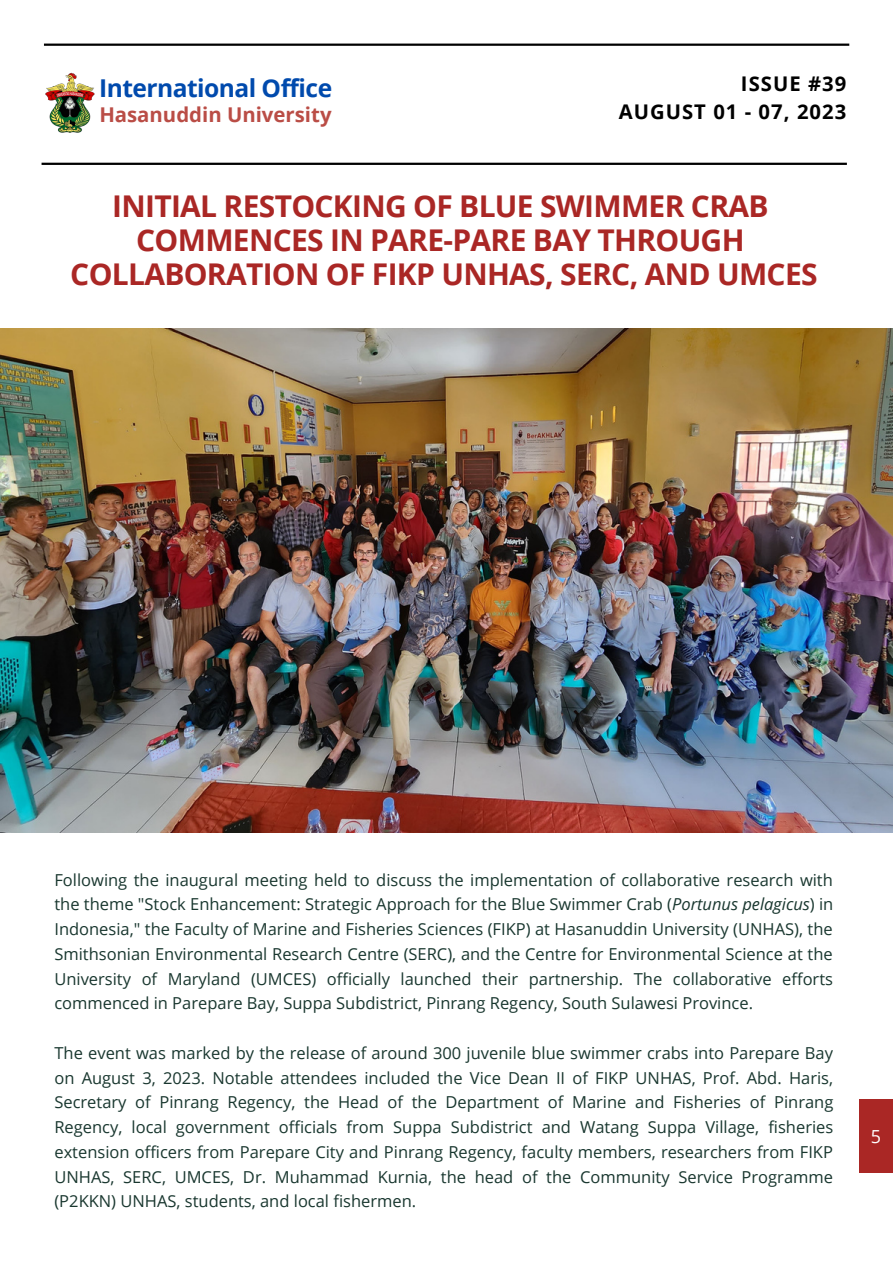
<style>
.page{position:relative;width:893px;height:1264px;background:#fff}
.page>*{position:absolute;margin:0;border:0;box-sizing:border-box;transform-origin:0 0}
.t1{font:700 30px "Open Sans";letter-spacing:-.02em;color:#aa2725}
.t2{font:700 24.6px "Open Sans";letter-spacing:-.02em;color:#004aad}
.t3{font:700 20.4px "Open Sans";color:#ba4d46}
.t4{font:700 20.25px "Open Sans";letter-spacing:.05em;color:#000}
.t5{font:18px "Open Sans";color:#fff}
.t6{font:16.5px/24.8px "Open Sans";color:#19372f;text-align:justify}
.s1{font-style:italic}
</style>
<div class="page">
<div style="left:859px;top:1099px;width:33px;height:74px;background:#aa2725"></div>
<img style="left:45px;top:73px;width:50px;height:60px">
<hr style="left:42px;top:163px;width:804px;height:2px;background:#000">
<hr style="left:44px;top:44px;width:805px;height:2px;background:#000">
<img style="left:0;top:328px;width:892px;height:504px">
<p class="t2" style="left:99px;top:71px;width:234px">International Office</p>
<p class="t3" style="left:99px;top:100px;width:234px">Hasanuddin University</p>
<p class="t4" style="left:741px;top:69px;width:107px">ISSUE #39</p>
<p class="t4" style="left:618px;top:98px;width:229px">AUGUST 01 - 07, 2023</p>
<p class="t1" style="left:112px;top:185px;width:657px">INITIAL RESTOCKING OF BLUE SWIMMER CRAB</p>
<p class="t1" style="left:136px;top:219px;width:610px">COMMENCES IN PARE-PARE BAY THROUGH</p>
<p class="t1" style="left:70px;top:252px;width:748px">COLLABORATION OF FIKP UNHAS, SERC, AND UMCES</p>
<p class="t6" style="left:54px;top:866px;width:780px">Following the inaugural meeting held to discuss the implementation of collaborative research with the theme "Stock Enhancement: Strategic Approach for the Blue Swimmer Crab (<span class="s1">Portunus pelagicus</span>) in Indonesia," the Faculty of Marine and Fisheries Sciences (FIKP) at Hasanuddin University (UNHAS), the Smithsonian Environmental Research Centre (SERC), and the Centre for Environmental Science at the University of Maryland (UMCES) officially launched their partnership. The collaborative efforts commenced in Parepare Bay, Suppa Subdistrict, Pinrang Regency, South Sulawesi Province.</p>
<p class="t6" style="left:54px;top:1040px;width:780px">The event was marked by the release of around 300 juvenile blue swimmer crabs into Parepare Bay on August 3, 2023. Notable attendees included the Vice Dean II of FIKP UNHAS, Prof. Abd. Haris, Secretary of Pinrang Regency, the Head of the Department of Marine and Fisheries of Pinrang Regency, local government officials from Suppa Subdistrict and Watang Suppa Village, fisheries extension officers from Parepare City and Pinrang Regency, faculty members, researchers from FIKP UNHAS, SERC, UMCES, Dr. Muhammad Kurnia, the head of the Community Service Programme (P2KKN) UNHAS, students, and local fishermen.</p>
<p class="t5" style="left:870px;top:1123px;width:12px">5</p>
</div>
